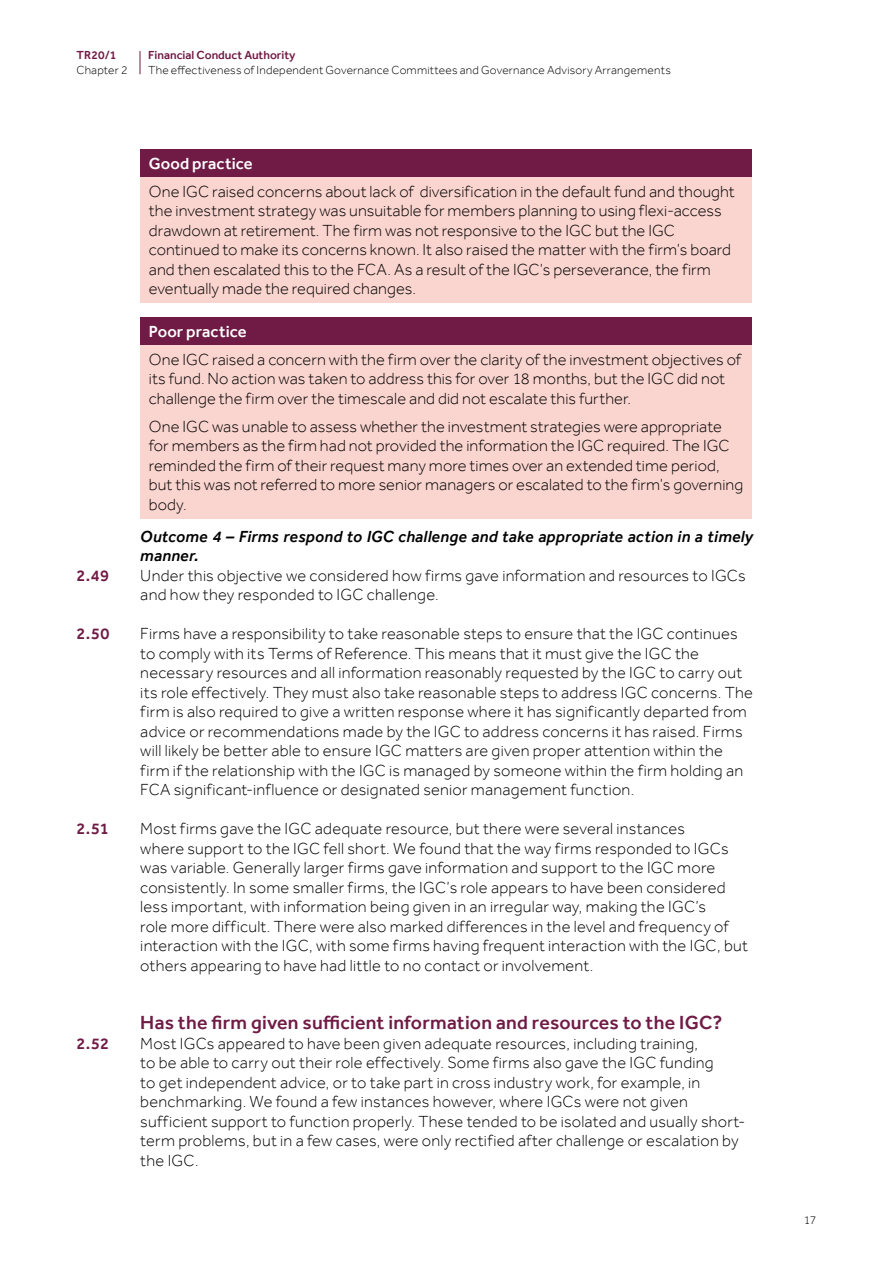
<style>
.page{position:relative;width:893px;height:1263px;background:#fff}
.page>*{position:absolute;margin:0;border:0;box-sizing:border-box;transform-origin:0 0}
.t1{font:500 19.5px "Effra";letter-spacing:.01em;color:#701b45}
.t2{font:300 16.5px/19.5px "Effra";letter-spacing:.01em;color:#000}
.t3{font:italic 500 16.5px/19.5px "Effra";letter-spacing:.015em;color:#000}
.t4{font:500 16.5px "Effra";letter-spacing:.005em;color:#fff}
.t5{font:500 16.5px "Effra";letter-spacing:.005em;color:#701b45}
.t6{font:300 12px "Effra";letter-spacing:.015em;color:#000}
.t7{font:500 12px "Effra";color:#701b45}
</style>
<div class="page">
<div style="left:140px;top:149px;width:612px;height:28px;background:#701b45"></div>
<div style="left:140px;top:177px;width:612px;height:126px;background:#fad4ce"></div>
<div style="left:140px;top:317px;width:612px;height:28px;background:#701b45"></div>
<div style="left:140px;top:345px;width:612px;height:173px;background:#fad4ce"></div>
<svg style="left:140px;top:51px;width:1px;height:23px"></svg>
<p class="t7" style="left:77px;top:48px;width:41px">TR20/1</p>
<p class="t6" style="left:77px;top:63px;width:53px">Chapter 2</p>
<p class="t7" style="left:148px;top:48px;width:149px">Financial Conduct Authority</p>
<p class="t6" style="left:148px;top:63px;width:524px">The effectiveness of Independent Governance Committees and Governance Advisory Arrangements</p>
<p class="t4" style="left:149px;top:153px;width:105px">Good practice</p>
<p class="t2" style="left:149px;top:181px;width:587px">One IGC raised concerns about lack of diversification in the default fund and thought the investment strategy was unsuitable for members planning to using flexi-access drawdown at retirement. The firm was not responsive to the IGC but the IGC continued to make its concerns known. It also raised the matter with the firm’s board and then escalated this to the FCA. As a result of the IGC’s perseverance, the firm eventually made the required changes.</p>
<p class="t4" style="left:149px;top:321px;width:99px">Poor practice</p>
<p class="t2" style="left:149px;top:349px;width:594px">One IGC raised a concern with the firm over the clarity of the investment objectives of its fund. No action was taken to address this for over 18 months, but the IGC did not challenge the firm over the timescale and did not escalate this further.</p>
<p class="t2" style="left:149px;top:416px;width:596px">One IGC was unable to assess whether the investment strategies were appropriate for members as the firm had not provided the information the IGC required. The IGC reminded the firm of their request many more times over an extended time period, but this was not referred to more senior managers or escalated to the firm’s governing body.</p>
<p class="t3" style="left:140px;top:526px;width:614px">Outcome 4 – Firms respond to IGC challenge and take appropriate action in a timely manner.</p>
<p class="t5" style="left:77px;top:565px;width:34px">2.49</p>
<p class="t2" style="left:140px;top:565px;width:607px">Under this objective we considered how firms gave information and resources to IGCs and how they responded to IGC challenge.</p>
<p class="t5" style="left:77px;top:624px;width:34px">2.50</p>
<p class="t2" style="left:140px;top:624px;width:614px">Firms have a responsibility to take reasonable steps to ensure that the IGC continues to comply with its Terms of Reference. This means that it must give the IGC the necessary resources and all information reasonably requested by the IGC to carry out its role effectively. They must also take reasonable steps to address IGC concerns. The firm is also required to give a written response where it has significantly departed from advice or recommendations made by the IGC to address concerns it has raised. Firms will likely be better able to ensure IGC matters are given proper attention within the firm if the relationship with the IGC is managed by someone within the firm holding an FCA significant-influence or designated senior management function.</p>
<p class="t5" style="left:77px;top:819px;width:34px">2.51</p>
<p class="t2" style="left:140px;top:819px;width:609px">Most firms gave the IGC adequate resource, but there were several instances<br>where support to the IGC fell short. We found that the way firms responded to IGCs was variable. Generally larger firms gave information and support to the IGC more consistently. In some smaller firms, the IGC’s role appears to have been considered less important, with information being given in an irregular way, making the IGC’s<br>role more difficult. There were also marked differences in the level and frequency of interaction with the IGC, with some firms having frequent interaction with the IGC, but others appearing to have had little to no contact or involvement.</p>
<p class="t1" style="left:140px;top:1011px;width:584px">Has the firm given sufficient information and resources to the IGC?</p>
<p class="t5" style="left:77px;top:1033px;width:34px">2.52</p>
<p class="t2" style="left:140px;top:1033px;width:607px">Most IGCs appeared to have been given adequate resources, including training,<br>to be able to carry out their role effectively. Some firms also gave the IGC funding<br>to get independent advice, or to take part in cross industry work, for example, in benchmarking. We found a few instances however, where IGCs were not given sufficient support to function properly. These tended to be isolated and usually short&shy;term problems, but in a few cases, were only rectified after challenge or escalation by the IGC.</p>
<p class="t6" style="left:804px;top:1213px;width:14px">17</p>
</div>
